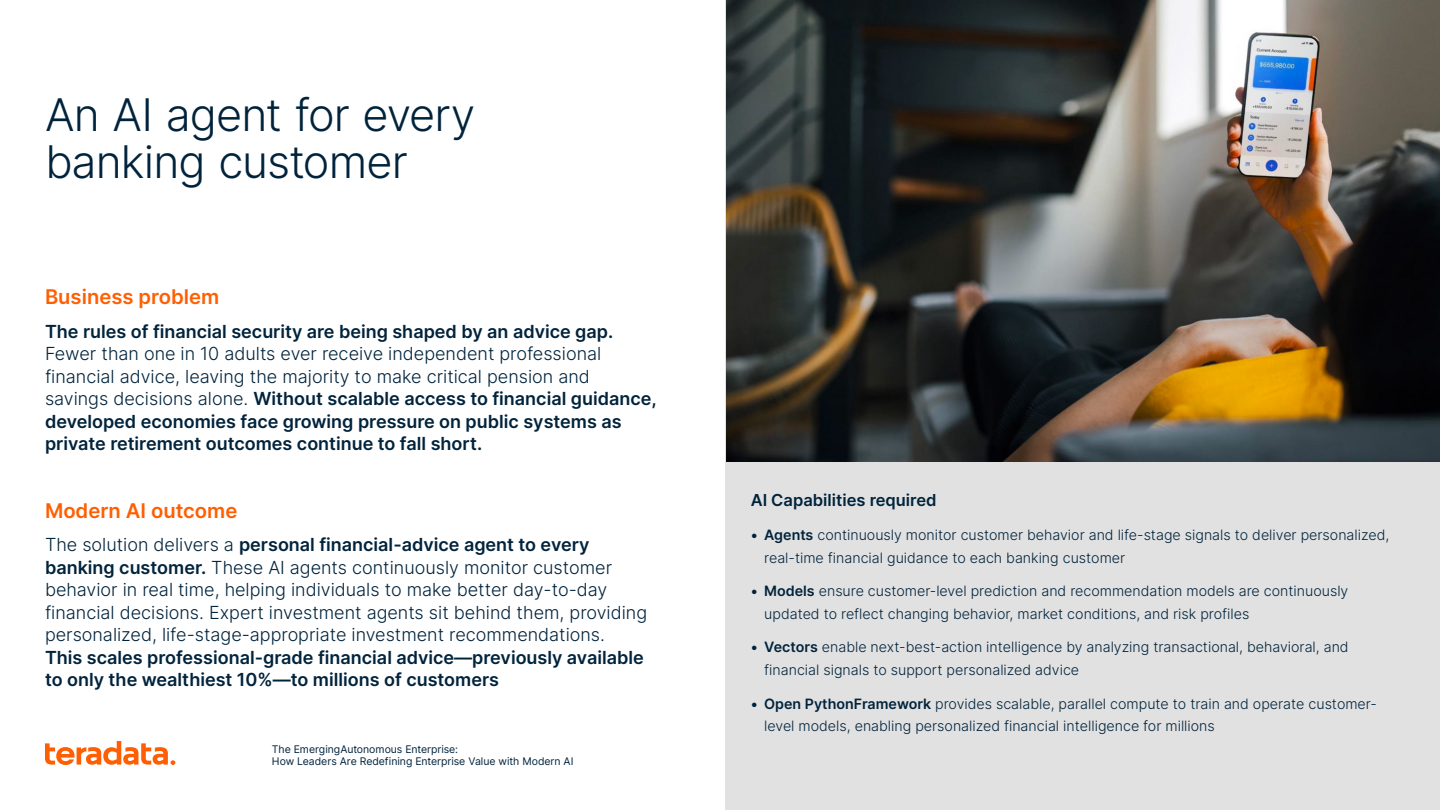
<style>
.page{position:relative;width:1440px;height:810px;background:#fff}
.page>*{position:absolute;margin:0;border:0;box-sizing:border-box;transform-origin:0 0}
.t1{font:300 45px/47.2px "Inter";letter-spacing:-.02em;color:#00233c}
.t2{font:600 20.25px "Inter";color:#ff5f02}
.t3{font:600 18px/22.5px "Inter";color:#00233c}
.t4{font:300 18px/22.5px "Inter";color:#00233c}
.t5{font:600 16.5px "Inter";color:#00233c}
.t6{font:300 14.25px/22.5px "Inter";color:#00233c}
.t7{font:10.5px/12px "Inter";color:#00233c}
.s1{font-weight:300}
.s2{font-weight:600}
</style>
<div class="page">
<svg style="left:45px;top:741px;width:130px;height:24px"></svg>
<div style="left:726px;top:0;width:714px;height:810px;background:#e1e1e1"></div>
<img style="left:727px;top:0;width:713px;height:461px">
<h1 class="t1" style="left:45px;top:90px;width:432px">An AI agent for every banking customer</h1>
<h2 class="t2" style="left:45px;top:281px;width:176px">Business problem</h2>
<p class="t3" style="left:45px;top:319px;width:570px">The rules of financial security are being shaped by an advice gap.</p>
<p class="t3" style="left:45px;top:342px;width:613px"><span class="s1">Fewer than one in 10 adults ever receive independent professional financial advice, leaving the majority to make critical pension and savings decisions alone.</span> Without scalable access to financial guidance, developed economies face growing pressure on public systems as private retirement outcomes continue to fall short.</p>
<h2 class="t2" style="left:45px;top:495px;width:194px">Modern AI outcome</h2>
<p class="t4" style="left:45px;top:533px;width:604px">The solution delivers a <span class="s2">personal financial-advice agent to every banking customer.</span> These AI agents continuously monitor customer behavior in real time, helping individuals to make better day-to-day financial decisions. Expert investment agents sit behind them, providing personalized, life-stage-appropriate investment recommendations.</p>
<p class="t3" style="left:45px;top:645px;width:600px">This scales professional-grade financial advice—previously available to only the wealthiest 10%—to millions of customers</p>
<p class="t7" style="left:272px;top:743px;width:303px">The EmergingAutonomous Enterprise:<br>How Leaders Are Redefining Enterprise Value with Modern AI</p>
<p class="t5" style="left:751px;top:488px;width:187px">AI Capabilities required</p>
<p class="t6" style="left:764px;top:523px;width:627px;text-indent:-13px"><span class="s2">• Agents</span> continuously monitor customer behavior and life-stage signals to deliver personalized, real-time financial guidance to each banking customer</p>
<p class="t6" style="left:764px;top:580px;width:586px;text-indent:-13px"><span class="s2">• Models</span> ensure customer-level prediction and recommendation models are continuously updated to reflect changing behavior, market conditions, and risk profiles</p>
<p class="t6" style="left:764px;top:636px;width:586px;text-indent:-13px"><span class="s2">• Vectors</span> enable next-best-action intelligence by analyzing transactional, behavioral, and financial signals to support personalized advice</p>
<p class="t6" style="left:764px;top:692px;width:614px;text-indent:-13px"><span class="s2">• Open PythonFramework</span> provides scalable, parallel compute to train and operate customer&shy;level models, enabling personalized financial intelligence for millions</p>
</div>
